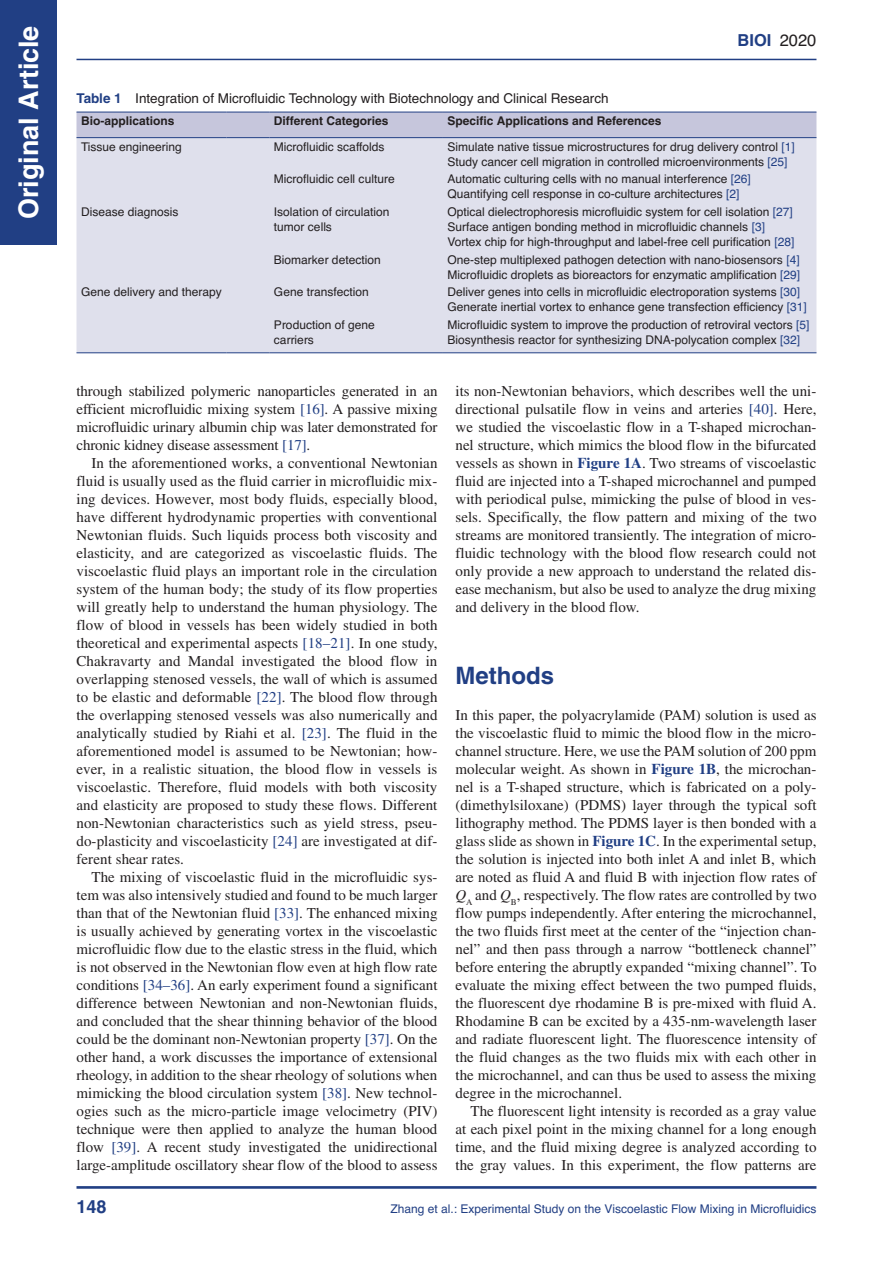
<style>
.page{position:relative;width:893px;height:1263px;background:#fff}
.page>*{position:absolute;margin:0;border:0;box-sizing:border-box;transform-origin:0 0}
.t1{font:700 27px "Helvetica";color:#fff}
.t2{font:700 24px "Helvetica";color:#213f84}
.t3{font:700 18px "Helvetica";color:#213f84}
.t4{font:700 16.5px "Helvetica";color:#213f84}
.t5{font:15px/18px "Times";color:#231f20;text-align:justify}
.t6{font:13.5px "Helvetica";color:#231f20}
.t7{font:12px/15px "Helvetica";color:#231f20}
.t8{font:12px "Helvetica";color:#213f84}
.t9{font:700 12px "Helvetica";color:#231f20}
.s1{font-weight:400;color:#231f20}
.s2{font-weight:700;color:#213f84}
.s3{color:#213f84}
.s4{font-style:italic}
</style>
<div class="page">
<hr style="left:76px;top:1186px;width:740px;height:3px;background:#213f84">
<div style="left:76px;top:113px;width:740px;height:24px;background:#c6c6dc"></div>
<div style="left:76px;top:138px;width:740px;height:214px;background:#dfe0ec"></div>
<hr style="left:226px;top:352px;width:43px;height:1px;background:#213f84">
<hr style="left:269px;top:352px;width:131px;height:1px;background:#213f84">
<hr style="left:400px;top:352px;width:43px;height:1px;background:#213f84">
<hr style="left:443px;top:352px;width:373px;height:1px;background:#213f84">
<hr style="left:76px;top:352px;width:150px;height:1px;background:#213f84">
<hr style="left:76px;top:112px;width:150px;height:1px;background:#213f84">
<hr style="left:226px;top:112px;width:43px;height:1px;background:#213f84">
<hr style="left:269px;top:112px;width:131px;height:1px;background:#213f84">
<hr style="left:400px;top:112px;width:43px;height:1px;background:#213f84">
<hr style="left:443px;top:112px;width:373px;height:1px;background:#213f84">
<hr style="left:76px;top:137px;width:150px;height:1px;background:#213f84">
<hr style="left:226px;top:137px;width:43px;height:1px;background:#213f84">
<hr style="left:269px;top:137px;width:131px;height:1px;background:#213f84">
<hr style="left:400px;top:137px;width:43px;height:1px;background:#213f84">
<hr style="left:443px;top:137px;width:373px;height:1px;background:#213f84">
<hr style="left:76px;top:59px;width:740px;height:1px;background:#213f84">
<div style="left:0;top:0;width:57px;height:245px;background:#213f84"></div>
<h1 class="t1" style="left:12px;top:219px;width:195px;rotate:-90deg">Original Article</h1>
<p class="t4" style="left:738px;top:30px;width:80px">BIOI <span class="s1">2020</span></p>
<p class="t6" style="left:76px;top:89px;width:534px"><span class="s2">Table 1</span> Integration of Microfluidic Technology with Biotechnology and Clinical Research</p>
<p class="t9" style="left:81px;top:114px;width:95px">Bio-applications</p>
<p class="t9" style="left:274px;top:114px;width:116px">Different Categories</p>
<p class="t9" style="left:447px;top:114px;width:215px">Specific Applications and References</p>
<p class="t7" style="left:81px;top:139px;width:102px">Tissue engineering</p>
<p class="t7" style="left:274px;top:139px;width:112px">Microfluidic scaffolds</p>
<p class="t7" style="left:447px;top:139px;width:349px">Simulate native tissue microstructures for drug delivery control <span class="s3">[1]<br></span>Study cancer cell migration in controlled microenvironments <span class="s3">[25]</span></p>
<p class="t7" style="left:274px;top:171px;width:122px">Microfluidic cell culture</p>
<p class="t7" style="left:447px;top:171px;width:305px">Automatic culturing cells with no manual interference <span class="s3">[26]<br></span>Quantifying cell response in co-culture architectures <span class="s3">[2]</span></p>
<p class="t7" style="left:81px;top:204px;width:99px">Disease diagnosis</p>
<p class="t7" style="left:274px;top:204px;width:117px">Isolation of circulation tumor cells</p>
<p class="t7" style="left:447px;top:204px;width:348px">Optical dielectrophoresis microfluidic system for cell isolation <span class="s3">[27]<br></span>Surface antigen bonding method in microfluidic channels <span class="s3">[3]<br></span>Vortex chip for high-throughput and label-free cell purification <span class="s3">[28]</span></p>
<p class="t7" style="left:274px;top:252px;width:108px">Biomarker detection</p>
<p class="t7" style="left:447px;top:252px;width:354px">One-step multiplexed pathogen detection with nano-biosensors <span class="s3">[4]<br></span>Microfluidic droplets as bioreactors for enzymatic amplification <span class="s3">[29]</span></p>
<p class="t7" style="left:81px;top:284px;width:142px">Gene delivery and therapy</p>
<p class="t7" style="left:274px;top:284px;width:96px">Gene transfection</p>
<p class="t7" style="left:447px;top:284px;width:361px">Deliver genes into cells in microfluidic electroporation systems <span class="s3">[30]<br></span>Generate inertial vortex to enhance gene transfection efficiency <span class="s3">[31]</span></p>
<p class="t7" style="left:274px;top:317px;width:102px">Production of gene carriers</p>
<p class="t7" style="left:447px;top:317px;width:364px">Microfluidic system to improve the production of retroviral vectors <span class="s3">[5]<br></span>Biosynthesis reactor for synthesizing DNA-polycation complex <span class="s3">[32]</span></p>
<p class="t5" style="left:76px;top:382px;width:362px">through stabilized polymeric nanoparticles generated in an efficient microfluidic mixing system <span class="s3">[16]</span>. A passive mixing microfluidic urinary albumin chip was later demonstrated for chronic kidney disease assessment <span class="s3">[17]</span>.</p>
<p class="t5" style="left:76px;top:454px;width:363px;text-indent:15px">In the aforementioned works, a conventional Newtonian fluid is usually used as the fluid carrier in microfluidic mix&shy;ing devices. However, most body fluids, especially blood, have different hydrodynamic properties with conventional Newtonian fluids. Such liquids process both viscosity and elasticity, and are categorized as viscoelastic fluids. The viscoelastic fluid plays an important role in the circulation system of the human body; the study of its flow properties will greatly help to understand the human physiology. The flow of blood in vessels has been widely studied in both theoretical and experimental aspects <span class="s3">[18–21]</span>. In one study, Chakravarty and Mandal investigated the blood flow in overlapping stenosed vessels, the wall of which is assumed to be elastic and deformable <span class="s3">[22]</span>. The blood flow through the overlapping stenosed vessels was also numerically and analytically studied by Riahi et al. <span class="s3">[23]</span>. The fluid in the aforementioned model is assumed to be Newtonian; how&shy;ever, in a realistic situation, the blood flow in vessels is viscoelastic. Therefore, fluid models with both viscosity and elasticity are proposed to study these flows. Different non-Newtonian characteristics such as yield stress, pseu&shy;do-plasticity and viscoelasticity <span class="s3">[24]</span> are investigated at dif&shy;ferent shear rates.</p>
<p class="t5" style="left:76px;top:868px;width:363px;text-indent:15px">The mixing of viscoelastic fluid in the microfluidic sys&shy;tem was also intensively studied and found to be much larger than that of the Newtonian fluid <span class="s3">[33]</span>. The enhanced mixing is usually achieved by generating vortex in the viscoelastic microfluidic flow due to the elastic stress in the fluid, which is not observed in the Newtonian flow even at high flow rate conditions <span class="s3">[34–36]</span>. An early experiment found a significant difference between Newtonian and non-Newtonian fluids, and concluded that the shear thinning behavior of the blood could be the dominant non-Newtonian property <span class="s3">[37]</span>. On the other hand, a work discusses the importance of extensional rheology, in addition to the shear rheology of solutions when mimicking the blood circulation system <span class="s3">[38]</span>. New technol&shy;ogies such as the micro-particle image velocimetry (PIV) technique were then applied to analyze the human blood flow <span class="s3">[39]</span>. A recent study investigated the unidirectional large-amplitude oscillatory shear flow of the blood to assess</p>
<p class="t5" style="left:455px;top:382px;width:363px">its non-Newtonian behaviors, which describes well the uni&shy;directional pulsatile flow in veins and arteries <span class="s3">[40]</span>. Here, we studied the viscoelastic flow in a T-shaped microchan&shy;nel structure, which mimics the blood flow in the bifurcated vessels as shown in <span class="s2">Figure 1A</span>. Two streams of viscoelastic fluid are injected into a T-shaped microchannel and pumped with periodical pulse, mimicking the pulse of blood in ves&shy;sels. Specifically, the flow pattern and mixing of the two streams are monitored transiently. The integration of micro&shy;fluidic technology with the blood flow research could not only provide a new approach to understand the related dis&shy;ease mechanism, but also be used to analyze the drug mixing and delivery in the blood flow.</p>
<h2 class="t2" style="left:455px;top:661px;width:100px">Methods</h2>
<p class="t5" style="left:455px;top:706px;width:362px">In this paper, the polyacrylamide (PAM) solution is used as the viscoelastic fluid to mimic the blood flow in the micro&shy;channel structure. Here, we use the PAM solution of 200 ppm molecular weight. As shown in <span class="s2">Figure 1B</span>, the microchan&shy;nel is a T-shaped structure, which is fabricated on a poly-(dimethylsiloxane) (PDMS) layer through the typical soft lithography method. The PDMS layer is then bonded with a glass slide as shown in <span class="s2">Figure 1C</span>. In the experimental setup, the solution is injected into both inlet A and inlet B, which are noted as fluid A and fluid B with injection flow rates of <span class="s4">Q</span><sub>A</sub> and <span class="s4">Q</span><sub>B</sub>, respectively. The flow rates are controlled by two flow pumps independently. After entering the microchannel, the two fluids first meet at the center of the “injection chan&shy;nel” and then pass through a narrow “bottleneck channel” before entering the abruptly expanded “mixing channel”. To evaluate the mixing effect between the two pumped fluids, the fluorescent dye rhodamine B is pre-mixed with fluid A.<br>Rhodamine B can be excited by a 435-nm-wavelength laser and radiate fluorescent light. The fluorescence intensity of the fluid changes as the two fluids mix with each other in the microchannel, and can thus be used to assess the mixing degree in the microchannel.</p>
<p class="t5" style="left:455px;top:1102px;width:362px;text-indent:15px">The fluorescent light intensity is recorded as a gray value at each pixel point in the mixing channel for a long enough time, and the fluid mixing degree is analyzed according to the gray values. In this experiment, the flow patterns are</p>
<p class="t3" style="left:76px;top:1195px;width:32px">148</p>
<p class="t8" style="left:390px;top:1201px;width:427px">Zhang et al.: Experimental Study on the Viscoelastic Flow Mixing in Microfluidics</p>
</div>
